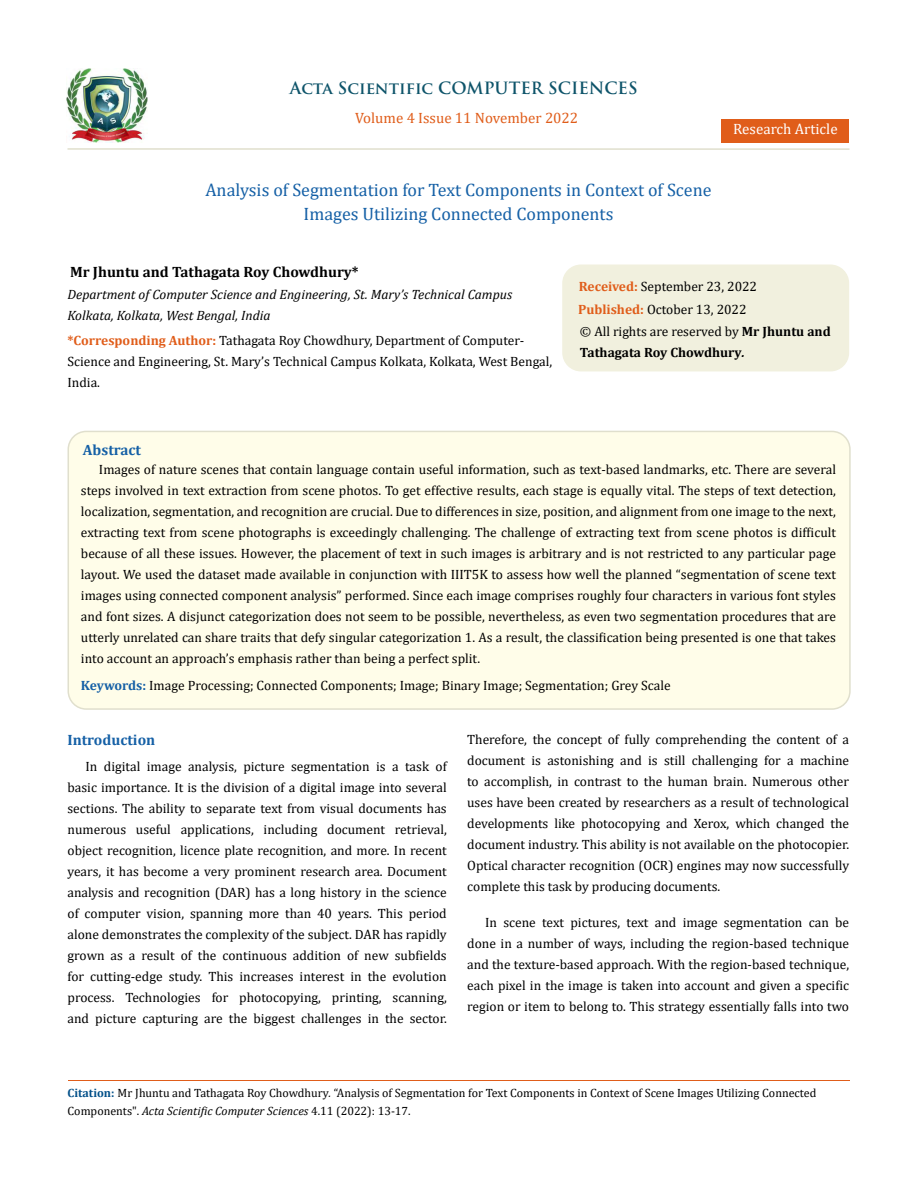
<style>
.page{position:relative;width:917px;height:1188px;background:#fff}
.page>*{position:absolute;margin:0;border:0;box-sizing:border-box;transform-origin:0 0}
.t1{font:18px/24px "Cambria";color:#1560a6;text-align:center}
.t2{font:700 16.5px "Trajan Pro";color:#0e546a}
.t3{font:700 15px "Cambria";color:#000}
.t4{font:15px "Cambria";color:#e05d1a}
.t5{font:700 15px "Cambria";color:#1560a6}
.t6{font:15px "Cambria";color:#fff}
.t7{font:13.5px/21px "Cambria";color:#000;text-align:justify}
.t8{font:italic 13.5px/21px "Cambria";color:#000}
.t9{font:700 13.5px/21px "Cambria";color:#000}
.t10{font:12px/18px "Cambria";color:#000}
.s1{font-weight:700;color:#e05d1a}
.s2{font-weight:400}
.s3{font-style:italic}
.s4{font-weight:700;color:#1560a6}
.s5{font-weight:700;color:#035089}
</style>
<div class="page">
<img style="left:67px;top:68px;width:80px;height:74px">
<div style="left:721px;top:119px;width:128px;height:23px;background:#e05d1a"></div>
<div style="left:563px;top:265px;width:285px;height:106px;background:#f1f0de;border-radius:18px"></div>
<div style="left:562px;top:265px;width:287px;height:106px;border:2px solid #f1f0de;border-radius:18px"></div>
<div style="left:68px;top:431px;width:781px;height:278px;background:#fffde9;border-radius:18px"></div>
<div style="left:67px;top:431px;width:783px;height:279px;border:2px solid #e0dfcd;border-radius:18px"></div>
<hr style="left:68px;top:1081px;width:781px;height:1px;background:#e05d1a">
<hr style="left:67px;top:148px;width:782px;height:2px;background:#e0dfcd">
<p class="t2" style="left:290px;top:77px;width:349px">Acta Scientific COMPUTER SCIENCES</p>
<p class="t4" style="left:355px;top:109px;width:224px">Volume 4 Issue 11 November 2022</p>
<h1 class="t1" style="left:205px;top:178px;width:507px">Analysis of Segmentation for Text Components in Context of Scene<br>Images Utilizing Connected Components</h1>
<p class="t6" style="left:733px;top:120px;width:106px">Research Article</p>
<p class="t3" style="left:70px;top:261px;width:290px">Mr Jhuntu and Tathagata Roy Chowdhury*</p>
<p class="t8" style="left:67px;top:284px;width:446px">Department of Computer Science and Engineering, St. Mary’s Technical Campus<br>Kolkata, Kolkata, West Bengal, India</p>
<p class="t7" style="left:67px;top:330px;width:486px;text-align:left"><span class="s1">*Corresponding Author:</span> Tathagata Roy Chowdhury, Department of Computer-<br>Science and Engineering, St. Mary’s Technical Campus Kolkata, Kolkata, West Bengal,<br>India.</p>
<p class="t7" style="left:578px;top:275px;width:180px;line-height:23px"><span class="s1">Received:</span> September 23, 2022<br><span class="s1">Published:</span> October 13, 2022</p>
<p class="t9" style="left:580px;top:320px;width:252px"><span class="s2">© All rights are reserved by</span> Mr Jhuntu and<br>Tathagata Roy Chowdhury<span class="s3">.</span></p>
<p class="t5" style="left:83px;top:439px;width:60px">Abstract</p>
<p class="t7" style="left:81px;top:459px;width:756px;text-indent:18px">Images of nature scenes that contain language contain useful information, such as text-based landmarks, etc. There are several steps involved in text extraction from scene photos. To get effective results, each stage is equally vital. The steps of text detection, localization, segmentation, and recognition are crucial. Due to differences in size, position, and alignment from one image to the next, extracting text from scene photographs is exceedingly challenging. The challenge of extracting text from scene photos is difficult because of all these issues. However, the placement of text in such images is arbitrary and is not restricted to any particular page layout. We used the dataset made available in conjunction with IIIT5K to assess how well the planned “segmentation of scene text images using connected component analysis” performed. Since each image comprises roughly four characters in various font styles and font sizes. A disjunct categorization does not seem to be possible, nevertheless, as even two segmentation procedures that are utterly unrelated can share traits that defy singular categorization 1. As a result, the classification being presented is one that takes into account an approach’s emphasis rather than being a perfect split.</p>
<p class="t7" style="left:81px;top:675px;width:591px"><span class="s4">Keywords:</span> Image Processing; Connected Components; Image; Binary Image; Segmentation; Grey Scale</p>
<p class="t5" style="left:67px;top:729px;width:89px">Introduction</p>
<p class="t7" style="left:67px;top:756px;width:381px;text-indent:18px">In digital image analysis, picture segmentation is a task of basic importance. It is the division of a digital image into several sections. The ability to separate text from visual documents has numerous useful applications, including document retrieval, object recognition, licence plate recognition, and more. In recent years, it has become a very prominent research area. Document analysis and recognition (DAR) has a long history in the science of computer vision, spanning more than 40 years. This period alone demonstrates the complexity of the subject. DAR has rapidly grown as a result of the continuous addition of new subfields for cutting-edge study. This increases interest in the evolution process. Technologies for photocopying, printing, scanning, and picture capturing are the biggest challenges in the sector.</p>
<p class="t7" style="left:467px;top:729px;width:383px">Therefore, the concept of fully comprehending the content of a document is astonishing and is still challenging for a machine to accomplish, in contrast to the human brain. Numerous other uses have been created by researchers as a result of technological developments like photocopying and Xerox, which changed the document industry. This ability is not available on the photocopier.<br>Optical character recognition (OCR) engines may now successfully complete this task by producing documents.</p>
<p class="t7" style="left:467px;top:912px;width:383px;text-indent:18px">In scene text pictures, text and image segmentation can be done in a number of ways, including the region-based technique and the texture-based approach. With the region-based technique, each pixel in the image is taken into account and given a specific region or item to belong to. This strategy essentially falls into two</p>
<p class="t10" style="left:68px;top:1084px;width:750px"><span class="s5">Citation:</span> Mr Jhuntu and Tathagata Roy Chowdhury<span class="s3">.</span> “Analysis of Segmentation for Text Components in Context of Scene Images Utilizing Connected<br>Components". <span class="s3">Acta Scientific Computer Sciences</span> 4.11 (2022): 13-17.</p>
</div>
